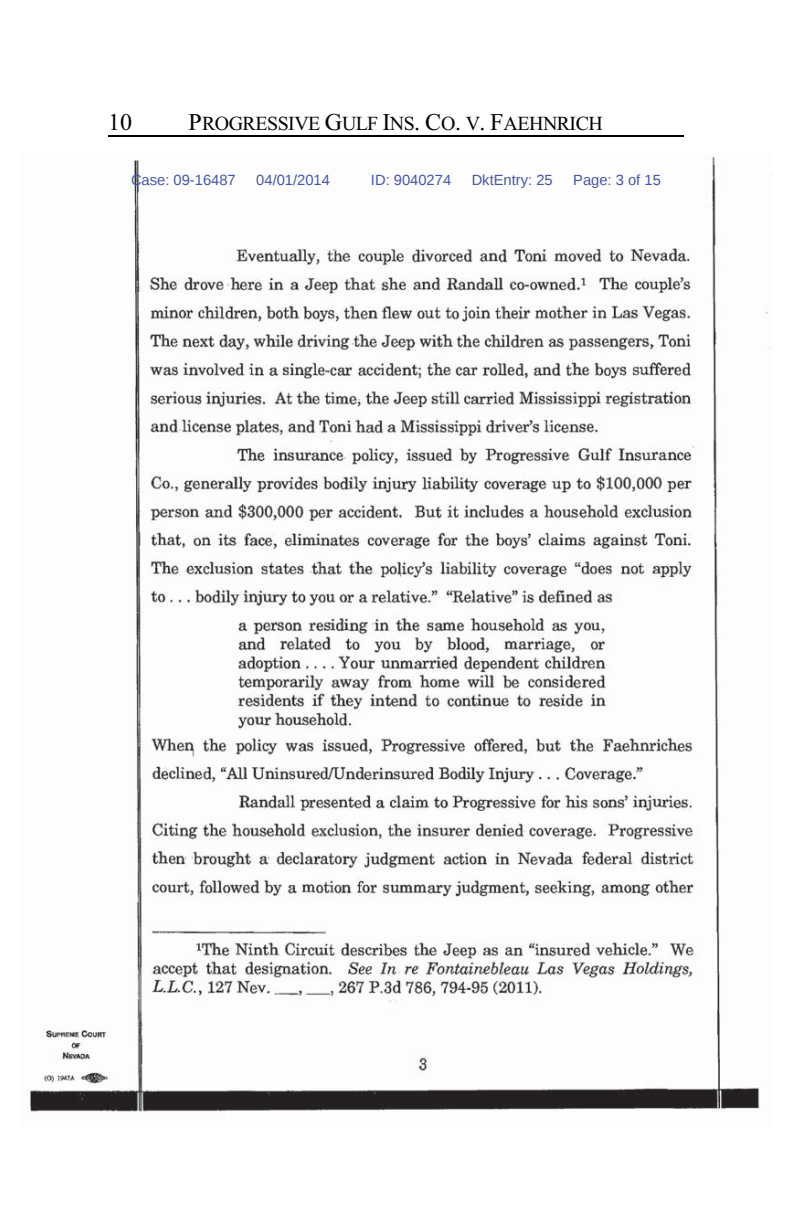
<style>
.page{position:relative;width:792px;height:1224px;background:#fff}
.page>*{position:absolute;margin:0;border:0;box-sizing:border-box;transform-origin:0 0}
.t1{font:24px "Times New Roman";color:#000}
.t2{font:20px "Times New Roman";letter-spacing:-.025em;color:#000}
.t3{font:14.8px "Liberation Sans";color:#4757a6}
.s1{font-size:24px}
</style>
<div class="page">
<img style="left:30px;top:156px;width:742px;height:956px">
<hr style="left:108px;top:135px;width:576px;height:2px;background:#000">
<h1 class="t1" style="left:108px;top:114px;width:25px">10</h1>
<h2 class="t2" style="left:189px;top:116px;width:416px"><span class="s1">P</span>ROGRESSIVE <span class="s1">G</span>ULF <span class="s1">I</span>NS<span class="s1">. C</span>O<span class="s1">.</span> V<span class="s1">. F</span>AEHNRICH</h2>
<p class="t3" style="left:131px;top:171px;width:106px">Case: 09-16487</p>
<p class="t3" style="left:256px;top:171px;width:75px">04/01/2014</p>
<p class="t3" style="left:371px;top:171px;width:82px">ID: 9040274</p>
<p class="t3" style="left:472px;top:171px;width:83px">DktEntry: 25</p>
<p class="t3" style="left:573px;top:171px;width:89px">Page: 3 of 15</p>
</div>
